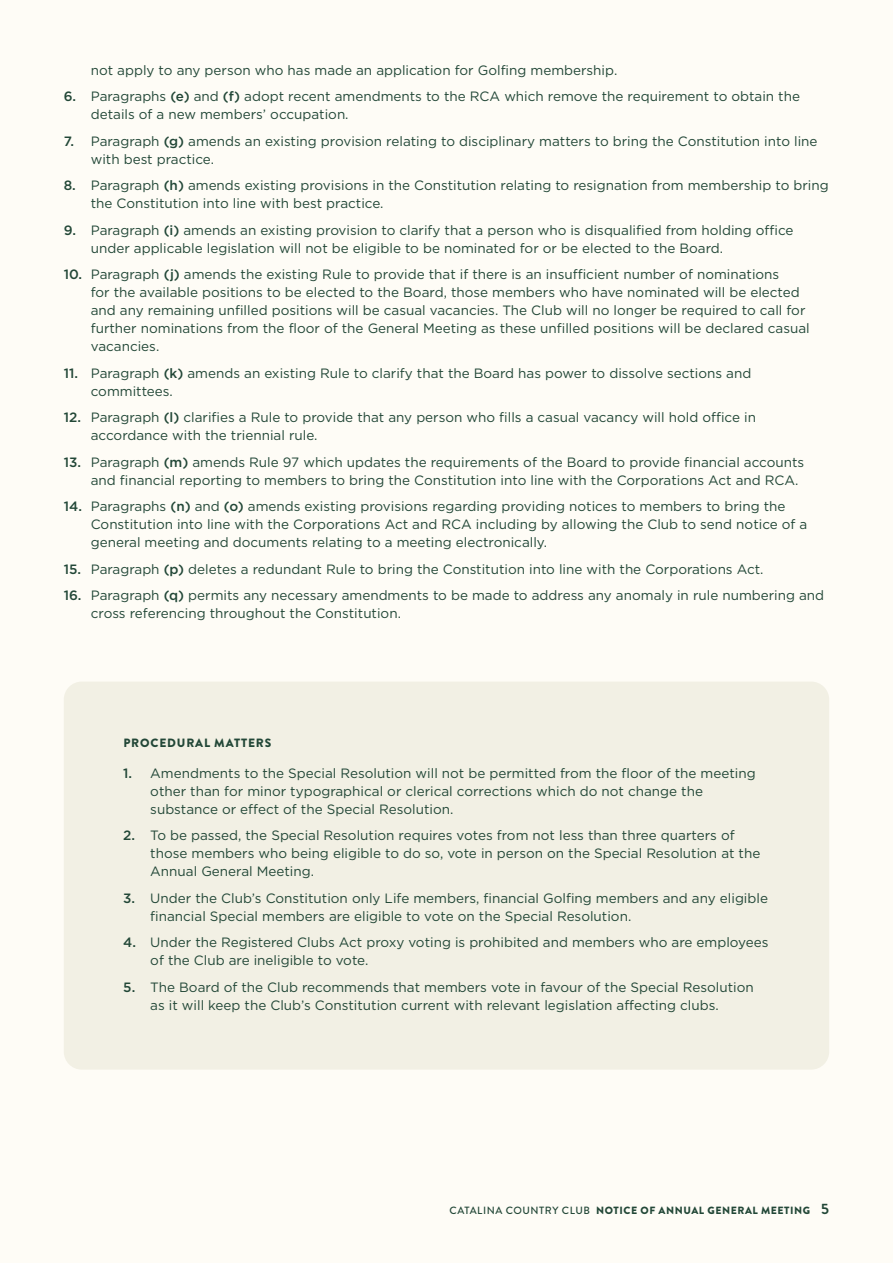
<style>
.page{position:relative;width:893px;height:1263px;background:#fefcf6}
.page>*{position:absolute;margin:0;border:0;box-sizing:border-box;transform-origin:0 0}
.t1{font:13.5px/18px "Gotham";color:#224737}
.Content_Tab_Page_6{font:900 12px "Brandon Grotesque";letter-spacing:.07em;color:#224737}
.t2{font:900 10.5px "Brandon Grotesque";letter-spacing:.05em;color:#224737}
.s1{font-weight:500}
.s2{font-weight:700;font-size:15px}
</style>
<div class="page">
<div style="left:64px;top:681px;width:765px;height:388px;background:#f2f0e4;border-radius:18px"></div>
<p class="t1" style="left:91px;top:61px;width:528px">not apply to any person who has made an application for Golfing membership.</p>
<p class="t1" style="left:91px;top:87px;width:711px;text-indent:-27px"><span class="s1">6.</span> Paragraphs <span class="s1">(e)</span> and <span class="s1">(f)</span> adopt recent amendments to the RCA which remove the requirement to obtain the details of a new members’ occupation.</p>
<p class="t1" style="left:91px;top:132px;width:728px;text-indent:-27px"><span class="s1">7.</span> Paragraph <span class="s1">(g)</span> amends an existing provision relating to disciplinary matters to bring the Constitution into line with best practice.</p>
<p class="t1" style="left:91px;top:176px;width:739px;text-indent:-27px"><span class="s1">8.</span> Paragraph <span class="s1">(h)</span> amends existing provisions in the Constitution relating to resignation from membership to bring the Constitution into line with best practice.</p>
<p class="t1" style="left:91px;top:221px;width:704px;text-indent:-27px"><span class="s1">9.</span> Paragraph <span class="s1">(i)</span> amends an existing provision to clarify that a person who is disqualified from holding office under applicable legislation will not be eligible to be nominated for or be elected to the Board.</p>
<p class="t1" style="left:91px;top:265px;width:720px;text-indent:-27px"><span class="s1">10.</span> Paragraph <span class="s1">(j)</span> amends the existing Rule to provide that if there is an insufficient number of nominations<br>for the available positions to be elected to the Board, those members who have nominated will be elected and any remaining unfilled positions will be casual vacancies. The Club will no longer be required to call for further nominations from the floor of the General Meeting as these unfilled positions will be declared casual vacancies.</p>
<p class="t1" style="left:91px;top:364px;width:662px;text-indent:-27px"><span class="s1">11.</span> Paragraph <span class="s1">(k)</span> amends an existing Rule to clarify that the Board has power to dissolve sections and committees.</p>
<p class="t1" style="left:91px;top:408px;width:667px;text-indent:-27px"><span class="s1">12.</span> Paragraph <span class="s1">(l)</span> clarifies a Rule to provide that any person who fills a casual vacancy will hold office in accordance with the triennial rule.</p>
<p class="t1" style="left:91px;top:453px;width:715px;text-indent:-27px"><span class="s1">13.</span> Paragraph <span class="s1">(m)</span> amends Rule 97 which updates the requirements of the Board to provide financial accounts and financial reporting to members to bring the Constitution into line with the Corporations Act and RCA.</p>
<p class="t1" style="left:91px;top:497px;width:718px;text-indent:-27px"><span class="s1">14.</span> Paragraphs <span class="s1">(n)</span> and <span class="s1">(o)</span> amends existing provisions regarding providing notices to members to bring the<br>Constitution into line with the Corporations Act and RCA including by allowing the Club to send notice of a general meeting and documents relating to a meeting electronically.</p>
<p class="t1" style="left:64px;top:560px;width:701px"><span class="s1">15.</span> Paragraph <span class="s1">(p)</span> deletes a redundant Rule to bring the Constitution into line with the Corporations Act.</p>
<p class="t1" style="left:91px;top:586px;width:735px;text-indent:-27px"><span class="s1">16.</span> Paragraph <span class="s1">(q)</span> permits any necessary amendments to be made to address any anomaly in rule numbering and cross referencing throughout the Constitution.</p>
<p class="Content_Tab_Page_6" style="left:123px;top:734px;width:150px">PROCEDURAL MATTERS</p>
<p class="t1" style="left:150px;top:763px;width:607px;text-indent:-27px"><span class="s1">1.</span> Amendments to the Special Resolution will not be permitted from the floor of the meeting other than for minor typographical or clerical corrections which do not change the substance or effect of the Special Resolution.</p>
<p class="t1" style="left:150px;top:826px;width:612px;text-indent:-27px"><span class="s1">2.</span> To be passed, the Special Resolution requires votes from not less than three quarters of those members who being eligible to do so, vote in person on the Special Resolution at the<br>Annual General Meeting.</p>
<p class="t1" style="left:150px;top:889px;width:619px;text-indent:-27px"><span class="s1">3.</span> Under the Club’s Constitution only Life members, financial Golfing members and any eligible financial Special members are eligible to vote on the Special Resolution.</p>
<p class="t1" style="left:150px;top:933px;width:620px;text-indent:-27px"><span class="s1">4.</span> Under the Registered Clubs Act proxy voting is prohibited and members who are employees of the Club are ineligible to vote.</p>
<p class="t1" style="left:123px;top:978px;width:632px;text-align:center"><span class="s1">5.</span> The Board of the Club recommends that members vote in favour of the Special Resolution as it will keep the Club’s Constitution current with relevant legislation affecting clubs.</p>
<p class="t2" style="left:450px;top:1203px;width:381px"><span class="s1">CATALINA COUNTRY CLUB</span> NOTICE OF ANNUAL GENERAL MEETING <span class="s2">5</span></p>
</div>
